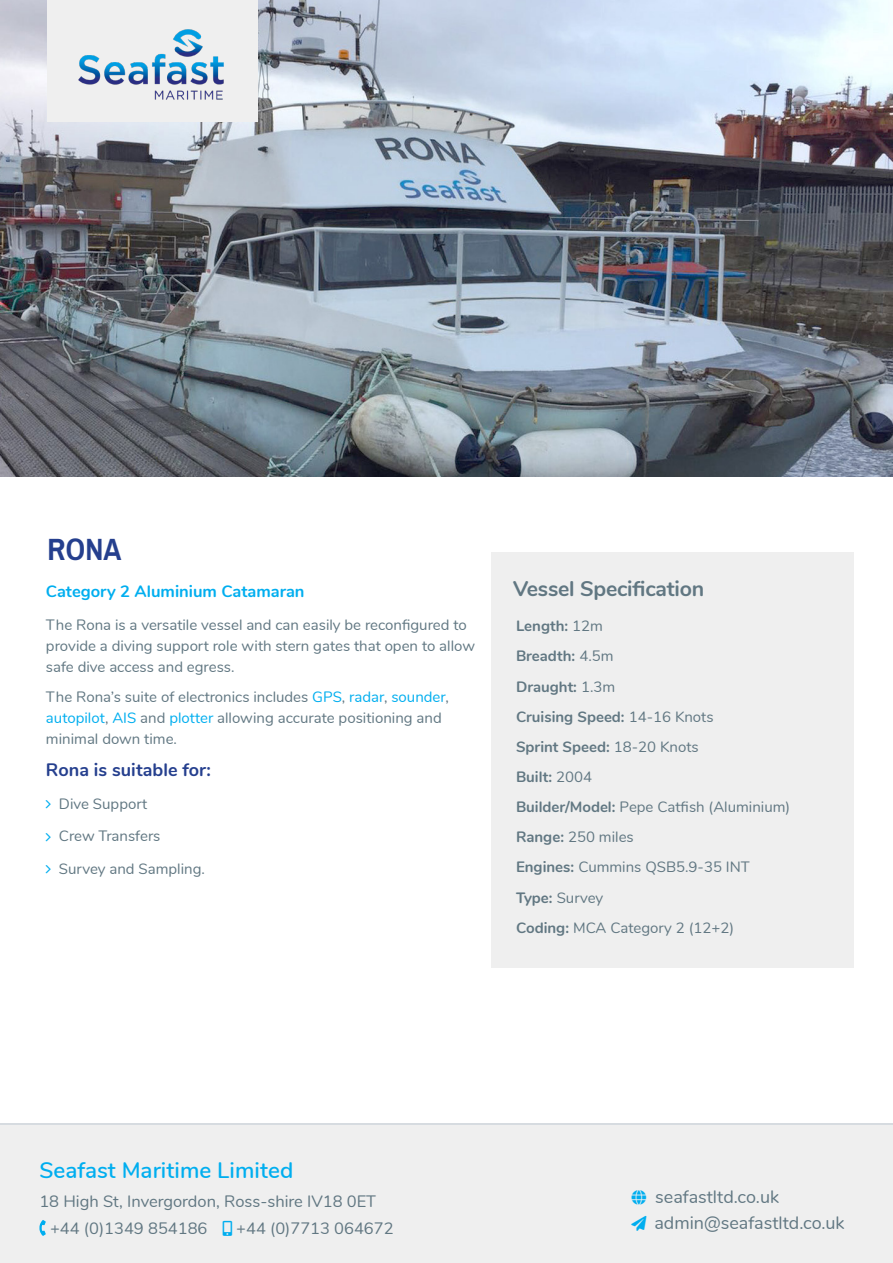
<style>
.page{position:relative;width:893px;height:1263px;background:#fff}
.page>*{position:absolute;margin:0;border:0;box-sizing:border-box;transform-origin:0 0}
.t1{font:700 33px "Pragati Narrow";color:#253f8e}
.t2{font:600 22.5px "Nunito";color:#00aeef}
.t3{font:700 21.3px "Nunito";letter-spacing:-.01em;color:#617782}
.t4{font:18px "Nunito";color:#617782}
.t5{font:700 18px "Nunito";color:#253f8e}
.t6{font:16.5px "Nunito";color:#617782}
.t7{font:700 16.5px "Nunito";color:#00aeef}
.t8{font:15px/21px "Nunito";color:#617782}
.t9{font:700 15px "Nunito";color:#617782}
.s1{color:#00aeef}
.s2{font-weight:400}
.s3{font-weight:700}
</style>
<div class="page">
<div style="left:0;top:1123px;width:893px;height:14px;background:#d6dbe0"></div>
<img style="left:0;top:0;width:893px;height:477px">
<div style="left:0;top:1125px;width:893px;height:138px;background:#efefef"></div>
<div style="left:491px;top:552px;width:362px;height:415px;background:#efefef"></div>
<div style="left:47px;top:0;width:211px;height:121px;background:#efefef"></div>
<img style="left:78px;top:29px;width:146px;height:71px">
<svg style="left:39px;top:1220px;width:7px;height:16px"></svg>
<p class="t1" style="left:47px;top:529px;width:76px">RONA</p>
<p class="t7" style="left:46px;top:579px;width:260px">Category 2 Aluminium Catamaran</p>
<p class="t8" style="left:46px;top:614px;width:431px">The Rona is a versatile vessel and can easily be reconfigured to provide a diving support role with stern gates that open to allow safe dive access and egress.</p>
<p class="t8" style="left:46px;top:685px;width:404px">The Rona’s suite of electronics includes <span class="s1">GPS</span>, <span class="s1">radar</span>, <span class="s1">sounder</span>, <span class="s1">autopilot</span>, <span class="s1">AIS</span> and <span class="s1">plotter</span> allowing accurate positioning and minimal down time.</p>
<p class="t5" style="left:46px;top:757px;width:166px">Rona is suitable for:</p>
<p class="t8" style="left:59px;top:792px;width:90px">Dive Support</p>
<p class="t8" style="left:59px;top:825px;width:103px">Crew Transfers</p>
<p class="t8" style="left:59px;top:857px;width:147px">Survey and Sampling.</p>
<p class="t3" style="left:513px;top:572px;width:193px">Vessel Specification</p>
<p class="t9" style="left:516px;top:615px;width:88px">Length: <span class="s2">12m</span></p>
<p class="t9" style="left:516px;top:645px;width:99px">Breadth: <span class="s2">4.5m</span></p>
<p class="t9" style="left:516px;top:675px;width:101px">Draught: <span class="s2">1.3m</span></p>
<p class="t9" style="left:516px;top:705px;width:199px">Cruising Speed: <span class="s2">14-16 Knots</span></p>
<p class="t9" style="left:516px;top:735px;width:184px">Sprint Speed: <span class="s2">18-20 Knots</span></p>
<p class="t9" style="left:516px;top:766px;width:78px">Built: <span class="s2">2004</span></p>
<p class="t8" style="left:516px;top:795px;width:276px"><span class="s3">Builder/Model:</span> Pepe Catfish (Aluminium)</p>
<p class="t8" style="left:516px;top:826px;width:119px"><span class="s3">Range:</span> 250 miles</p>
<p class="t8" style="left:516px;top:856px;width:235px"><span class="s3">Engines:</span> Cummins QSB5.9-35 INT</p>
<p class="t8" style="left:516px;top:886px;width:89px"><span class="s3">Type:</span> Survey</p>
<p class="t8" style="left:516px;top:916px;width:220px"><span class="s3">Coding:</span> MCA Category 2 (12+2)</p>
<p class="t2" style="left:39px;top:1154px;width:255px">Seafast Maritime Limited</p>
<p class="t6" style="left:39px;top:1189px;width:338px">18 High St, Invergordon, Ross-shire IV18 0ET</p>
<p class="t6" style="left:50px;top:1216px;width:159px">+44 (0)1349 854186</p>
<p class="t6" style="left:236px;top:1216px;width:159px">+44 (0)7713 064672</p>
<p class="t4" style="left:655px;top:1184px;width:125px">seafastltd.co.uk</p>
<p class="t4" style="left:632px;top:1209px;width:215px"><span class="s1">➢</span> admin@seafastltd.co.uk</p>
</div>
